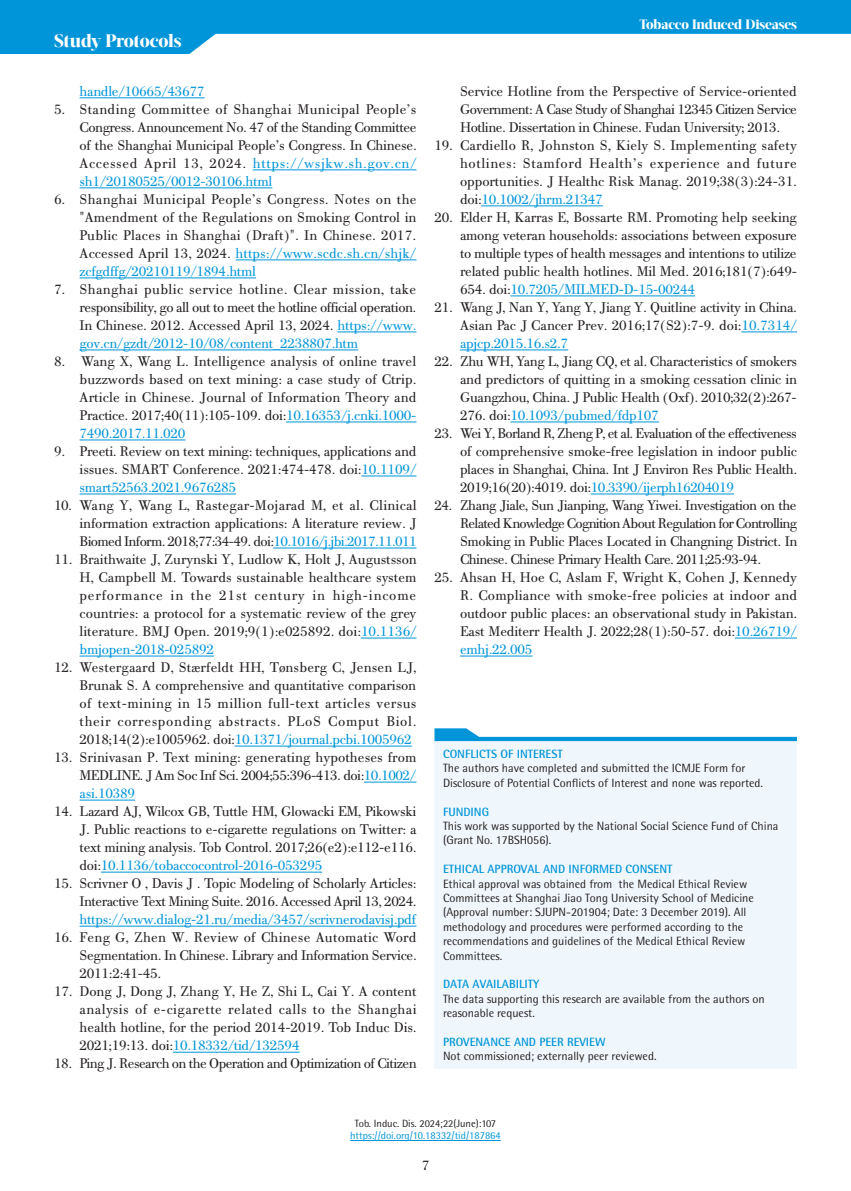
<style>
.page{position:relative;width:851px;height:1191px;background:#fff}
.page>*{position:absolute;margin:0;border:0;box-sizing:border-box;transform-origin:0 0}
.t1{font:800 18px "Acta Display W04";letter-spacing:-.015em;color:#fff}
.t2{font:15px/18px "PF Bodoni Text";letter-spacing:-.02em;color:#231f20;text-align:justify}
.t3{font:15px "PF Bodoni Text";letter-spacing:-.02em;color:#0095d9}
.t4{font:15px "PF Bodoni Text";letter-spacing:-.04em;color:#231f20}
.t5{font:800 13.5px "Acta Display W04";letter-spacing:-.01em;color:#fff}
.t6{font:12px/14.4px "Rotis Semi Sans Hel";color:#231f20}
.t7{font:700 12px "Rotis Semi Sans Hel";color:#0095d9}
.t8{font:10.5px "Rotis Semi Sans Hel";color:#0095d9}
.t9{font:10.5px "Rotis Semi Sans Hel";color:#231f20}
.s1{color:#0095d9}
.s2{font-family:"Georgia";font-size:12px}
</style>
<div class="page">
<svg style="left:0;top:0;width:850px;height:54px;fill:#0095d9"></svg>
<hr style="left:350px;top:1140px;width:150px;height:1px;background:#0095d9">
<hr style="left:80px;top:98px;width:124px;height:1px;background:#0095d9">
<hr style="left:253px;top:170px;width:163px;height:1px;background:#0095d9">
<hr style="left:80px;top:188px;width:192px;height:1px;background:#0095d9">
<hr style="left:236px;top:260px;width:180px;height:1px;background:#0095d9">
<hr style="left:80px;top:278px;width:176px;height:1px;background:#0095d9">
<hr style="left:337px;top:332px;width:79px;height:1px;background:#0095d9">
<hr style="left:80px;top:350px;width:278px;height:1px;background:#0095d9">
<hr style="left:286px;top:422px;width:130px;height:1px;background:#0095d9">
<hr style="left:80px;top:440px;width:105px;height:1px;background:#0095d9">
<hr style="left:361px;top:476px;width:55px;height:1px;background:#0095d9">
<hr style="left:80px;top:494px;width:156px;height:1px;background:#0095d9">
<hr style="left:273px;top:548px;width:143px;height:1px;background:#0095d9">
<hr style="left:361px;top:638px;width:55px;height:1px;background:#0095d9">
<hr style="left:80px;top:656px;width:134px;height:1px;background:#0095d9">
<hr style="left:235px;top:746px;width:177px;height:1px;background:#0095d9">
<hr style="left:364px;top:782px;width:52px;height:1px;background:#0095d9">
<hr style="left:80px;top:800px;width:55px;height:1px;background:#0095d9">
<hr style="left:101px;top:872px;width:221px;height:1px;background:#0095d9">
<hr style="left:80px;top:926px;width:336px;height:1px;background:#0095d9">
<hr style="left:173px;top:1052px;width:126px;height:1px;background:#0095d9">
<hr style="left:481px;top:206px;width:121px;height:1px;background:#0095d9">
<hr style="left:510px;top:296px;width:185px;height:1px;background:#0095d9">
<hr style="left:741px;top:332px;width:55px;height:1px;background:#0095d9">
<hr style="left:460px;top:350px;width:108px;height:1px;background:#0095d9">
<hr style="left:510px;top:422px;width:149px;height:1px;background:#0095d9">
<hr style="left:590px;top:494px;width:144px;height:1px;background:#0095d9">
<hr style="left:734px;top:638px;width:62px;height:1px;background:#0095d9">
<hr style="left:460px;top:656px;width:72px;height:1px;background:#0095d9">
<div style="left:434px;top:741px;width:362px;height:328px;background:#f0f7fc"></div>
<svg style="left:434px;top:728px;width:362px;height:13px"></svg>
<p class="t1" style="left:54px;top:30px;width:129px">Study Protocols</p>
<p class="t3" style="left:80px;top:83px;width:126px">handle/10665/43677</p>
<p class="t2" style="left:80px;top:100px;width:338px;text-indent:-26px">5. Standing Committee of Shanghai Municipal People’s Congress. Announcement No. 47 of the Standing Committee of the Shanghai Municipal People’s Congress. In Chinese.<br>Accessed April 13, 2024. <span class="s1">https://wsjkw.sh.gov.cn/ sh1/20180525/0012-30106.html</span></p>
<p class="t2" style="left:80px;top:190px;width:338px;text-indent:-26px">6. Shanghai Municipal People’s Congress. Notes on the "Amendment of the Regulations on Smoking Control in Public Places in Shanghai (Draft)". In Chinese. 2017.<br>Accessed April 13, 2024. <span class="s1">https://www.scdc.sh.cn/shjk/ zcfgdffg/20210119/1894.html</span></p>
<p class="t2" style="left:80px;top:280px;width:338px;text-indent:-26px">7. Shanghai public service hotline. Clear mission, take responsibility, go all out to meet the hotline official operation.<br>In Chinese. 2012. Accessed April 13, 2024. <span class="s1">https://www. gov.cn/gzdt/2012-10/08/content_2238807.htm</span></p>
<p class="t2" style="left:80px;top:352px;width:338px;text-indent:-26px">8. Wang X, Wang L. Intelligence analysis of online travel buzzwords based on text mining: a case study of Ctrip.<br>Article in Chinese. Journal of Information Theory and Practice. 2017;40(11):105-109. doi:<span class="s1">10.16353/j.cnki.1000- 7490.2017.11.020</span></p>
<p class="t2" style="left:80px;top:442px;width:338px;text-indent:-26px">9. Preeti. Review on text mining: techniques, applications and issues. SMART Conference. 2021:474-478. doi:<span class="s1">10.1109/ smart52563.2021.9676285</span></p>
<p class="t2" style="left:80px;top:496px;width:338px;text-indent:-26px">10. Wang Y, Wang L, Rastegar-Mojarad M, et al. Clinical information extraction applications: A literature review. J Biomed Inform. 2018;77:34-49. doi:<span class="s1">10.1016/j.jbi.2017.11.011</span></p>
<p class="t2" style="left:80px;top:550px;width:338px;text-indent:-26px">11. Braithwaite J, Zurynski Y, Ludlow K, Holt J, Augustsson H, Campbell M. Towards sustainable healthcare system performance in the 21st century in high-income countries: a protocol for a systematic review of the grey literature. BMJ Open. 2019;9(1):e025892. doi:<span class="s1">10.1136/ bmjopen-2018-025892</span></p>
<p class="t2" style="left:80px;top:658px;width:338px;text-indent:-26px">12. Westergaard D, St<span class="s2">æ</span>rfeldt HH, T<span class="s2">ø</span>nsberg C, Jensen LJ, Brunak S. A comprehensive and quantitative comparison of text-mining in 15 million full-text articles versus their corresponding abstracts. PLoS Comput Biol.<br>2018;14(2):e1005962. doi:<span class="s1">10.1371/journal.pcbi.1005962</span></p>
<p class="t2" style="left:80px;top:748px;width:338px;text-indent:-26px">13. Srinivasan P. Text mining: generating hypotheses from MEDLINE. J Am Soc Inf Sci. 2004;55:396-413. doi:<span class="s1">10.1002/ asi.10389</span></p>
<p class="t2" style="left:80px;top:802px;width:338px;text-indent:-26px">14. Lazard AJ, Wilcox GB, Tuttle HM, Glowacki EM, Pikowski J. Public reactions to e-cigarette regulations on Twitter: a text mining analysis. Tob Control. 2017;26(e2):e112-e116. doi:<span class="s1">10.1136/tobaccocontrol-2016-053295</span></p>
<p class="t2" style="left:54px;top:874px;width:364px;text-align:right">15. Scrivner O , Davis J . Topic Modeling of Scholarly Articles:<br>Interactive Text Mining Suite. 2016. Accessed April 13, 2024.</p>
<p class="t3" style="left:80px;top:911px;width:338px">https://www.dialog-21.ru/media/3457/scrivnerodavisj.pdf</p>
<p class="t2" style="left:80px;top:928px;width:338px;text-indent:-26px">16. Feng G, Zhen W. Review of Chinese Automatic Word Segmentation. In Chinese. Library and Information Service.<br>2011:2:41-45.</p>
<p class="t2" style="left:80px;top:982px;width:338px;text-indent:-26px">17. Dong J, Dong J, Zhang Y, He Z, Shi L, Cai Y. A content analysis of e-cigarette related calls to the Shanghai health hotline, for the period 2014-2019. Tob Induc Dis.<br>2021;19:13. doi:<span class="s1">10.18332/tid/132594</span></p>
<p class="t4" style="left:54px;top:1055px;width:364px">18. Ping J. Research on the Operation and Optimization of Citizen</p>
<p class="t5" style="left:639px;top:17px;width:159px">Tobacco Induced Diseases</p>
<p class="t2" style="left:460px;top:82px;width:338px">Service Hotline from the Perspective of Service-oriented Government: A Case Study of Shanghai 12345 Citizen Service Hotline. Dissertation in Chinese. Fudan University; 2013.</p>
<p class="t2" style="left:460px;top:136px;width:338px;text-indent:-26px">19. Cardiello R, Johnston S, Kiely S. Implementing safety hotlines: Stamford Health’s experience and future opportunities. J Healthc Risk Manag. 2019;38(3):24-31. doi:<span class="s1">10.1002/jhrm.21347</span></p>
<p class="t2" style="left:460px;top:208px;width:338px;text-indent:-26px">20. Elder H, Karras E, Bossarte RM. Promoting help seeking among veteran households: associations between exposure to multiple types of health messages and intentions to utilize related public health hotlines. Mil Med. 2016;181(7):649- 654. doi:<span class="s1">10.7205/MILMED-D-15-00244</span></p>
<p class="t2" style="left:460px;top:298px;width:338px;text-indent:-26px">21. Wang J, Nan Y, Yang Y, Jiang Y. Quitline activity in China.<br>Asian Pac J Cancer Prev. 2016;17(S2):7-9. doi:<span class="s1">10.7314/ apjcp.2015.16.s2.7</span></p>
<p class="t2" style="left:460px;top:352px;width:338px;text-indent:-26px">22. Zhu WH, Yang L, Jiang CQ, et al. Characteristics of smokers and predictors of quitting in a smoking cessation clinic in Guangzhou, China. J Public Health (Oxf). 2010;32(2):267- 276. doi:<span class="s1">10.1093/pubmed/fdp107</span></p>
<p class="t2" style="left:460px;top:424px;width:338px;text-indent:-26px">23. Wei Y, Borland R, Zheng P, et al. Evaluation of the effectiveness of comprehensive smoke-free legislation in indoor public places in Shanghai, China. Int J Environ Res Public Health.<br>2019;16(20):4019. doi:<span class="s1">10.3390/ijerph16204019</span></p>
<p class="t2" style="left:460px;top:496px;width:338px;text-indent:-26px">24. Zhang Jiale, Sun Jianping, Wang Yiwei. Investigation on the Related Knowledge Cognition About Regulation for Controlling Smoking in Public Places Located in Changning District. In Chinese. Chinese Primary Health Care. 2011;25:93-94.</p>
<p class="t2" style="left:460px;top:568px;width:338px;text-indent:-26px">25. Ahsan H, Hoe C, Aslam F, Wright K, Cohen J, Kennedy R. Compliance with smoke-free policies at indoor and outdoor public places: an observational study in Pakistan.<br>East Mediterr Health J. 2022;28(1):50-57. doi:<span class="s1">10.26719/ emhj.22.005</span></p>
<p class="t7" style="left:443px;top:746px;width:121px">CONFLICTS OF INTEREST</p>
<p class="t6" style="left:443px;top:761px;width:321px">The authors have completed and submitted the ICMJE Form for<br>Disclosure of Potential Conflicts of Interest and none was reported.</p>
<p class="t7" style="left:443px;top:804px;width:48px">FUNDING</p>
<p class="t6" style="left:443px;top:818px;width:337px">This work was supported by the National Social Science Fund of China (Grant No. 17BSH056).</p>
<p class="t7" style="left:443px;top:861px;width:231px">ETHICAL APPROVAL AND INFORMED CONSENT</p>
<p class="t6" style="left:443px;top:876px;width:312px">Ethical approval was obtained from the Medical Ethical Review Committees at Shanghai Jiao Tong University School of Medicine (Approval number: SJUPN-201904; Date: 3 December 2019). All methodology and procedures were performed according to the recommendations and guidelines of the Medical Ethical Review Committees.</p>
<p class="t7" style="left:443px;top:977px;width:98px">DATA AVAILABILITY</p>
<p class="t6" style="left:443px;top:991px;width:323px">The data supporting this research are available from the authors on reasonable request.</p>
<p class="t7" style="left:443px;top:1034px;width:164px">PROVENANCE AND PEER REVIEW</p>
<p class="t6" style="left:443px;top:1049px;width:215px">Not commissioned; externally peer reviewed.</p>
<p class="t9" style="left:354px;top:1116px;width:143px">Tob. Induc. Dis. 2024;22(June):107</p>
<p class="t8" style="left:350px;top:1129px;width:152px">https://doi.org/10.18332/tid/187864</p>
<p class="t2" style="left:421px;top:1156px;width:9px">7</p>
</div>
